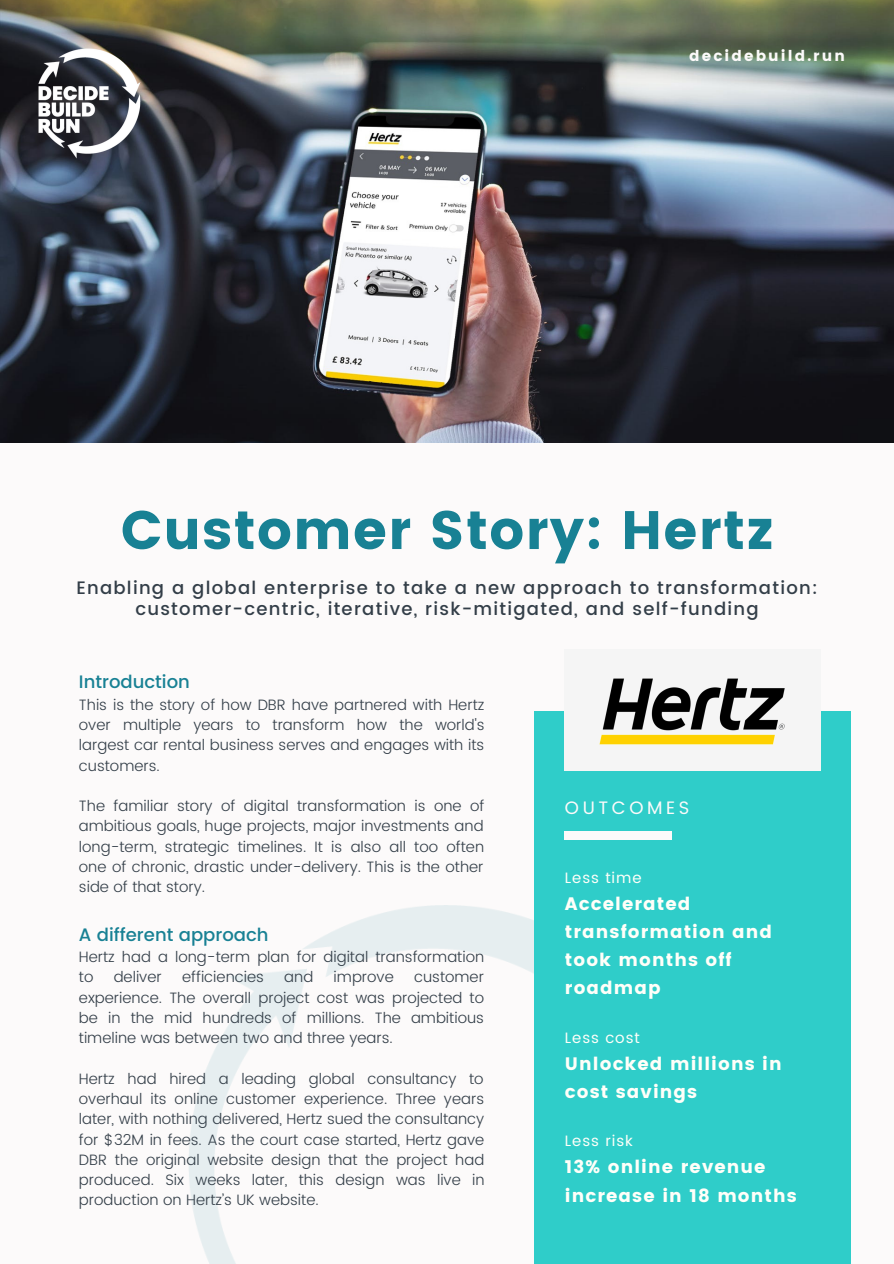
<style>
.page{position:relative;width:894px;height:1264px;background:#fff}
.page>*{position:absolute;margin:0;border:0;box-sizing:border-box;transform-origin:0 0}
.t1{font:54px "Poppins";letter-spacing:.02em;color:#188194}
.t2{font:500 18px/20.2px "Poppins";letter-spacing:.07em;color:#333e48;text-align:center}
.t3{font:18px/28.2px "Poppins";letter-spacing:.06em;color:#fffff9}
.t4{font:500 18px "Poppins";color:#188194}
.t5{font:18px "Poppins";letter-spacing:.2em;color:#fcfafa}
.t6{font:300 15px/20.2px "Poppins";color:#333e48;text-align:justify}
.t7{font:15px "Poppins";letter-spacing:.06em;color:#fffff9}
.t8{font:15px "Poppins";letter-spacing:.14em;color:#fcfafa}
</style>
<div class="page">
<div style="left:0;top:0;width:893px;height:1263px;background:#fcfafa"></div>
<div style="left:534px;top:711px;width:316px;height:552px;background:#2fcdc9"></div>
<img style="left:0;top:0;width:893px;height:442px">
<img style="left:14px;top:22px;width:152px;height:163px">
<div style="left:564px;top:649px;width:256px;height:121px;background:#f5f5f5"></div>
<img style="left:599px;top:678px;width:186px;height:67px">
<div style="left:564px;top:831px;width:107px;height:8px;background:#fcfafa"></div>
<p class="t8" style="left:689px;top:47px;width:157px">decidebuild.run</p>
<p class="t1" style="left:121px;top:499px;width:654px">Customer Story: Hertz</p>
<p class="t2" style="left:76px;top:578px;width:742px">Enabling a global enterprise to take a new approach to transformation: customer-centric, iterative, risk-mitigated, and self-funding</p>
<p class="t4" style="left:79px;top:671px;width:112px">Introduction</p>
<p class="t6" style="left:79px;top:694px;width:407px">This is the story of how DBR have partnered with Hertz over multiple years to transform how the world's largest car rental business serves and engages with its customers.</p>
<p class="t6" style="left:79px;top:795px;width:407px">The familiar story of digital transformation is one of ambitious goals, huge projects, major investments and long-term, strategic timelines. It is also all too often one of chronic, drastic under-delivery. This is the other side of that story.</p>
<p class="t4" style="left:79px;top:924px;width:191px">A different approach</p>
<p class="t6" style="left:79px;top:946px;width:406px">Hertz had a long-term plan for digital transformation to</p>
<p class="t6" style="left:114px;top:967px;width:50px">deliver</p>
<p class="t6" style="left:182px;top:967px;width:83px">efficiencies</p>
<p class="t6" style="left:284px;top:967px;width:31px">and</p>
<p class="t6" style="left:333px;top:967px;width:62px">improve</p>
<p class="t6" style="left:79px;top:967px;width:406px;text-indent:335px">customer experience. The overall project cost was projected to be in the mid hundreds of millions. The ambitious timeline was between two and three years.</p>
<p class="t6" style="left:79px;top:1068px;width:407px">Hertz had hired a leading global consultancy to overhaul its online customer experience. Three years later, with nothing delivered, Hertz sued the consultancy for $32M in fees. As the court case started, Hertz gave DBR the original website design that the project had produced. Six weeks later, this design was live in production on Hertz’s UK website.</p>
<p class="t5" style="left:565px;top:797px;width:126px">OUTCOMES</p>
<p class="t7" style="left:565px;top:868px;width:78px">Less time</p>
<p class="t3" style="left:565px;top:889px;width:209px">Accelerated transformation and took months off roadmap</p>
<p class="t7" style="left:565px;top:1028px;width:76px">Less cost</p>
<p class="t3" style="left:565px;top:1049px;width:218px">Unlocked millions in cost savings</p>
<p class="t7" style="left:565px;top:1132px;width:69px">Less risk</p>
<p class="t3" style="left:565px;top:1153px;width:233px">13% online revenue increase in 18 months</p>
</div>
